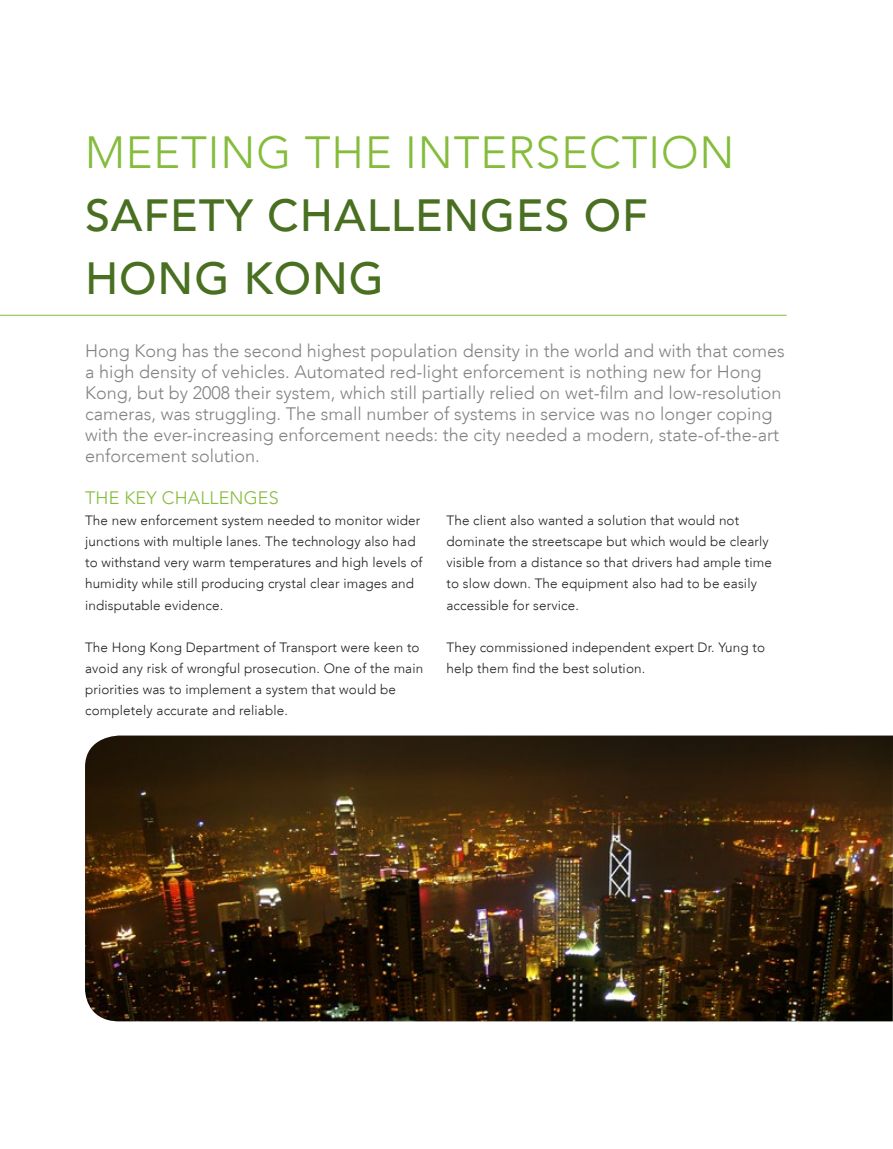
<style>
.page{position:relative;width:893px;height:1149px;background:#fff}
.page>*{position:absolute;margin:0;border:0;box-sizing:border-box;transform-origin:0 0}
.t1{font:500 45px/63px "Avenir LT";letter-spacing:.02em;color:#496f21}
.t2{font:300 18px/21px "Avenir LT";color:#808285}
.t3{font:300 18px "Avenir LT";letter-spacing:.01em;color:#85bc3c}
.t4{font:300 13.5px/21px "Avenir LT";letter-spacing:.01em;color:#231f20}
.s1{font-weight:300;color:#85bc3c}
</style>
<div class="page">
<hr style="left:0;top:315px;width:787px;height:1px;background:#87bc40">
<img style="left:85px;top:735px;width:808px;height:285px">
<p class="t1" style="left:85px;top:122px;width:651px"><span class="s1">MEETING THE INTERSECTION<br></span>SAFETY CHALLENGES OF<br>HONG KONG</p>
<p class="t2" style="left:85px;top:340px;width:701px">Hong Kong has the second highest population density in the world and with that comes a high density of vehicles. Automated red-light enforcement is nothing new for Hong Kong, but by 2008 their system, which still partially relied on wet-film and low-resolution cameras, was struggling. The small number of systems in service was no longer coping with the ever-increasing enforcement needs: the city needed a modern, state-of-the-art enforcement solution.</p>
<p class="t3" style="left:85px;top:487px;width:195px">THE KEY CHALLENGES</p>
<p class="t4" style="left:85px;top:510px;width:339px">The new enforcement system needed to monitor wider junctions with multiple lanes. The technology also had to withstand very warm temperatures and high levels of humidity while still producing crystal clear images and indisputable evidence.</p>
<p class="t4" style="left:85px;top:636px;width:340px">The Hong Kong Department of Transport were keen to avoid any risk of wrongful prosecution. One of the main priorities was to implement a system that would be completely accurate and reliable.</p>
<p class="t4" style="left:446px;top:510px;width:327px">The client also wanted a solution that would not dominate the streetscape but which would be clearly visible from a distance so that drivers had ample time to slow down. The equipment also had to be easily accessible for service.</p>
<p class="t4" style="left:446px;top:636px;width:320px">They commissioned independent expert Dr. Yung to help them find the best solution.</p>
</div>
